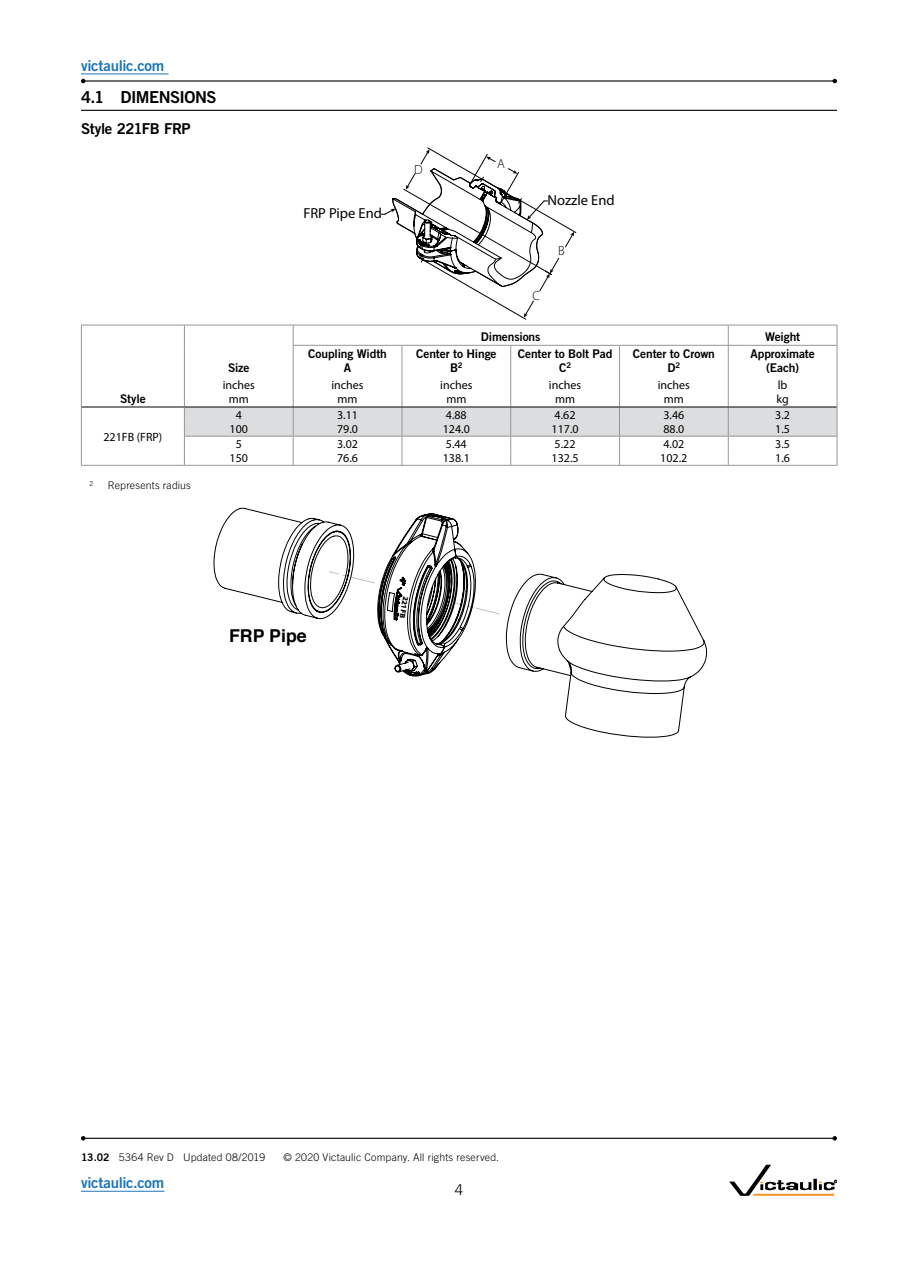
<style>
.page{position:relative;width:918px;height:1263px;background:#fff}
.page>*{position:absolute;margin:0;border:0;box-sizing:border-box;transform-origin:0 0}
.t1{font:700 17.7px "Helvetica";color:#000}
.t2{font:16.5px "Trade Gothic LT Std Bd 2";letter-spacing:-.03em;color:#000}
.t3{font:15px "Trade Gothic LT Std Bd 2";letter-spacing:-.02em;color:#1c75bc}
.t4{font:15px "Trade Gothic LT Std Bd 2";letter-spacing:-.025em;color:#000}
.t5{font:300 15px "Trade Gothic LT Std";color:#000}
.t6{font:14.55px "Myriad Pro";color:#000}
.t7{font:300 13.2px "Myriad Pro";color:#000}
.t8{font:12px/13.5px "Myriad Pro";color:#000;text-align:center}
.t9{font:12px/13.5px "Trade Gothic LT Std Bd 2";letter-spacing:-.01em;color:#000;text-align:center}
.t10{font:300 10.5px "Trade Gothic LT Std";letter-spacing:.02em;color:#000}
.t11{font:900 7.65px "Myriad Pro";color:#000}
.t12{font:300 6.9px "Trade Gothic LT Std";color:#000}
.s1{font-family:"Trade Gothic LT Std Bd 2";font-weight:400}
</style>
<div class="page">
<hr style="left:81px;top:1191px;width:83px;height:1px;background:#1c75bc">
<hr style="left:81px;top:110px;width:756px;height:1px;background:#000">
<svg style="left:381px;top:147px;width:195px;height:173px"></svg>
<hr style="left:81px;top:325px;width:103px;height:1px;background:#939598">
<svg style="left:81px;top:325px;width:1px;height:20px"></svg>
<hr style="left:184px;top:325px;width:109px;height:1px;background:#939598">
<svg style="left:184px;top:325px;width:1px;height:20px"></svg>
<hr style="left:293px;top:325px;width:109px;height:1px;background:#939598">
<svg style="left:293px;top:325px;width:1px;height:20px"></svg>
<hr style="left:402px;top:325px;width:109px;height:1px;background:#939598">
<hr style="left:511px;top:325px;width:109px;height:1px;background:#939598">
<hr style="left:620px;top:325px;width:108px;height:1px;background:#939598">
<hr style="left:728px;top:325px;width:109px;height:1px;background:#939598">
<svg style="left:728px;top:325px;width:1px;height:20px"></svg>
<svg style="left:837px;top:325px;width:1px;height:20px"></svg>
<hr style="left:81px;top:345px;width:1px;height:31px;background:#939598">
<hr style="left:184px;top:345px;width:1px;height:31px;background:#939598">
<hr style="left:293px;top:345px;width:1px;height:31px;background:#939598">
<hr style="left:402px;top:345px;width:1px;height:31px;background:#939598">
<hr style="left:510px;top:345px;width:1px;height:31px;background:#939598">
<hr style="left:619px;top:345px;width:1px;height:31px;background:#939598">
<hr style="left:728px;top:345px;width:109px;height:1px;background:#939598">
<hr style="left:728px;top:346px;width:1px;height:30px;background:#939598">
<hr style="left:837px;top:346px;width:1px;height:30px;background:#939598">
<hr style="left:81px;top:376px;width:1px;height:31px;background:#939598">
<hr style="left:184px;top:376px;width:1px;height:31px;background:#939598">
<hr style="left:293px;top:376px;width:1px;height:31px;background:#939598">
<hr style="left:402px;top:376px;width:1px;height:31px;background:#939598">
<hr style="left:510px;top:376px;width:1px;height:31px;background:#939598">
<hr style="left:619px;top:376px;width:1px;height:31px;background:#939598">
<hr style="left:728px;top:376px;width:1px;height:31px;background:#939598">
<hr style="left:837px;top:376px;width:1px;height:31px;background:#939598">
<hr style="left:81px;top:465px;width:103px;height:1px;background:#939598">
<hr style="left:184px;top:465px;width:109px;height:1px;background:#939598">
<hr style="left:293px;top:465px;width:109px;height:1px;background:#939598">
<hr style="left:402px;top:465px;width:109px;height:1px;background:#939598">
<hr style="left:511px;top:465px;width:109px;height:1px;background:#939598">
<hr style="left:620px;top:465px;width:108px;height:1px;background:#939598">
<hr style="left:728px;top:465px;width:109px;height:1px;background:#939598">
<hr style="left:294px;top:345px;width:108px;height:1px;background:#939598">
<hr style="left:402px;top:345px;width:109px;height:1px;background:#939598">
<hr style="left:511px;top:345px;width:109px;height:1px;background:#939598">
<hr style="left:620px;top:345px;width:108px;height:1px;background:#939598">
<hr style="left:82px;top:407px;width:102px;height:1px;background:#000">
<svg style="left:81px;top:407px;width:1px;height:58px"></svg>
<svg style="left:184px;top:407px;width:654px;height:58px"></svg>
<svg style="left:213px;top:507px;width:494px;height:231px"></svg>
<hr style="left:83px;top:80px;width:752px;height:2px;background:#000">
<svg style="left:81px;top:79px;width:5px;height:4px"></svg>
<svg style="left:832px;top:79px;width:5px;height:4px"></svg>
<hr style="left:81px;top:74px;width:88px;height:1px;background:#1c75bc">
<hr style="left:83px;top:1138px;width:752px;height:1px;background:#000">
<svg style="left:81px;top:1136px;width:5px;height:4px"></svg>
<svg style="left:832px;top:1136px;width:5px;height:4px"></svg>
<svg style="left:729px;top:1165px;width:108px;height:31px"></svg>
<p class="t3" style="left:81px;top:56px;width:85px">victaulic.com</p>
<h2 class="t2" style="left:81px;top:87px;width:137px">4.1 DIMENSIONS</h2>
<p class="t4" style="left:81px;top:119px;width:111px">Style 221FB FRP</p>
<p class="t9" style="left:228px;top:360px;width:23px">Size</p>
<p class="t6" style="left:303px;top:204px;width:80px">FRP Pipe End</p>
<p class="t7" style="left:414px;top:162px;width:10px">D</p>
<p class="t7" style="left:497px;top:156px;width:9px">A</p>
<p class="t6" style="left:548px;top:191px;width:69px">Nozzle End</p>
<p class="t7" style="left:532px;top:289px;width:9px">C</p>
<p class="t7" style="left:558px;top:244px;width:8px">B</p>
<p class="t9" style="left:481px;top:330px;width:61px">Dimensions</p>
<p class="t9" style="left:765px;top:330px;width:37px">Weight</p>
<p class="t9" style="left:308px;top:347px;width:80px">Coupling Width<br>A</p>
<p class="t9" style="left:416px;top:347px;width:82px">Center to Hinge<br>B<sup>2</sup></p>
<p class="t9" style="left:518px;top:347px;width:96px">Center to Bolt Pad<br>C<sup>2</sup></p>
<p class="t9" style="left:633px;top:347px;width:84px">Center to Crown<br>D<sup>2</sup></p>
<p class="t9" style="left:750px;top:347px;width:66px">Approximate (Each)</p>
<p class="t9" style="left:120px;top:391px;width:27px">Style</p>
<p class="t8" style="left:103px;top:430px;width:60px">221FB (FRP)</p>
<p class="t12" style="left:90px;top:480px;width:5px">2</p>
<p class="t10" style="left:108px;top:479px;width:84px">Represents radius</p>
<p class="t8" style="left:223px;top:378px;width:34px">inches mm</p>
<p class="t8" style="left:331px;top:378px;width:34px">inches mm</p>
<p class="t8" style="left:440px;top:378px;width:34px">inches mm</p>
<p class="t8" style="left:549px;top:378px;width:34px">inches mm</p>
<p class="t8" style="left:658px;top:378px;width:34px">inches mm</p>
<p class="t8" style="left:776px;top:378px;width:14px;text-align:left">lb kg</p>
<p class="t8" style="left:236px;top:408px;width:8px">4</p>
<p class="t8" style="left:337px;top:408px;width:22px">3.11</p>
<p class="t8" style="left:446px;top:408px;width:22px">4.88</p>
<p class="t8" style="left:555px;top:408px;width:22px">4.62</p>
<p class="t8" style="left:663px;top:408px;width:22px">3.46</p>
<p class="t8" style="left:775px;top:408px;width:16px">3.2</p>
<p class="t8" style="left:230px;top:422px;width:20px">100</p>
<p class="t8" style="left:337px;top:422px;width:22px">79.0</p>
<p class="t8" style="left:443px;top:422px;width:29px">124.0</p>
<p class="t8" style="left:552px;top:422px;width:29px">117.0</p>
<p class="t8" style="left:663px;top:422px;width:22px">88.0</p>
<p class="t8" style="left:775px;top:422px;width:16px">1.5</p>
<p class="t8" style="left:236px;top:437px;width:8px">5</p>
<p class="t8" style="left:337px;top:437px;width:22px">3.02</p>
<p class="t8" style="left:446px;top:437px;width:22px">5.44</p>
<p class="t8" style="left:555px;top:437px;width:22px">5.22</p>
<p class="t8" style="left:663px;top:437px;width:22px">4.02</p>
<p class="t8" style="left:775px;top:437px;width:16px">3.5</p>
<p class="t8" style="left:230px;top:451px;width:20px">150</p>
<p class="t8" style="left:337px;top:451px;width:22px">76.6</p>
<p class="t8" style="left:443px;top:451px;width:29px">138.1</p>
<p class="t8" style="left:552px;top:451px;width:29px">132.5</p>
<p class="t8" style="left:660px;top:451px;width:29px">102.2</p>
<p class="t8" style="left:775px;top:451px;width:16px">1.6</p>
<h1 class="t1" style="left:229px;top:621px;width:79px">FRP Pipe</h1>
<p class="t11" style="left:411px;top:597px;width:24px;rotate:100deg">221FB</p>
<p class="t10" style="left:81px;top:1151px;width:186px"><span class="s1">13.02</span> 5364 Rev D Updated 08/2019</p>
<p class="t10" style="left:284px;top:1151px;width:217px">© 2020 Victaulic Company. All rights reserved.</p>
<p class="t3" style="left:81px;top:1173px;width:85px">victaulic.com</p>
<p class="t5" style="left:455px;top:1181px;width:10px">4</p>
</div>
